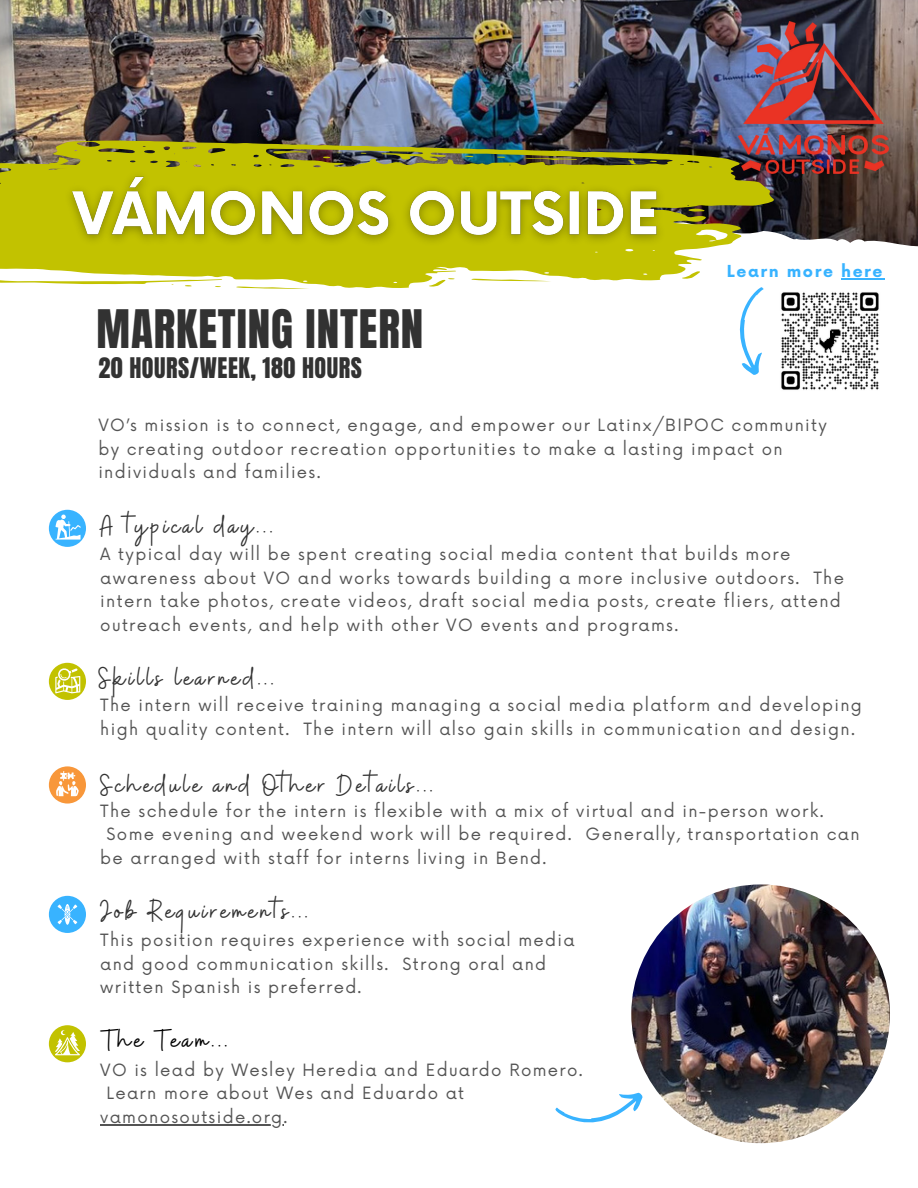
<style>
.page{position:relative;width:918px;height:1188px;background:#fff}
.page>*{position:absolute;margin:0;border:0;box-sizing:border-box;transform-origin:0 0}
.t1{font:45.15px "Anton";letter-spacing:.02em;color:#323232}
.t2{font:31.05px "Buffalo";letter-spacing:.1em;color:#323232}
.t3{font:31.05px "Buffalo";letter-spacing:.1em;color:#000}
.t4{font:24.15px "Anton";letter-spacing:.02em;color:#323232}
.t5{font:16.5px/23.7px "Now";letter-spacing:.08em;color:#545454}
.t6{font:700 16.2px "Now";letter-spacing:.1em;color:#38b3ff}
</style>
<div class="page">
<img style="left:0;top:0;width:918px;height:247px">
<img style="left:7px;top:137px;width:769px;height:144px">
<svg style="left:515px;top:279px;width:37px;height:3px"></svg>
<svg style="left:682px;top:271px;width:18px;height:8px"></svg>
<svg style="left:688px;top:208px;width:17px;height:4px"></svg>
<svg style="left:273px;top:151px;width:34px;height:4px"></svg>
<svg style="left:525px;top:157px;width:52px;height:4px"></svg>
<svg style="left:628px;top:160px;width:9px;height:3px"></svg>
<svg style="left:497px;top:156px;width:9px;height:2px"></svg>
<svg style="left:323px;top:156px;width:7px;height:2px"></svg>
<svg style="left:650px;top:160px;width:7px;height:2px"></svg>
<svg style="left:0;top:158px;width:515px;height:130px;fill:#c2c200"></svg>
<svg style="left:236px;top:286px;width:74px;height:3px"></svg>
<svg style="left:429px;top:278px;width:26px;height:9px"></svg>
<svg style="left:48px;top:157px;width:38px;height:17px"></svg>
<svg style="left:739px;top:287px;width:25px;height:88px"></svg>
<img style="left:738px;top:22px;width:150px;height:152px">
<img style="left:631px;top:884px;width:259px;height:259px;border-radius:50%">
<svg style="left:555px;top:1092px;width:88px;height:31px"></svg>
<img style="left:781px;top:292px;width:98px;height:98px">
<div style="left:49px;top:510px;width:37px;height:37px;background:#38b3ff;border-radius:50%"></div>
<svg style="left:55px;top:515px;width:26px;height:25px"></svg>
<div style="left:49px;top:663px;width:37px;height:37px;background:#c2c200;border-radius:50%"></div>
<svg style="left:55px;top:668px;width:25px;height:25px"></svg>
<div style="left:49px;top:766px;width:37px;height:38px;background:#f8973a;border-radius:50%"></div>
<svg style="left:56px;top:771px;width:23px;height:25px"></svg>
<div style="left:49px;top:896px;width:37px;height:37px;background:#38b3ff;border-radius:50%"></div>
<svg style="left:58px;top:904px;width:19px;height:21px"></svg>
<img style="left:58px;top:163px;width:616px;height:106px">
<hr style="left:841px;top:278px;width:43px;height:1px;background:#38b3ff">
<div style="left:49px;top:1025px;width:37px;height:37px;background:#c2c200;border-radius:50%"></div>
<svg style="left:55px;top:1029px;width:25px;height:26px"></svg>
<hr style="left:100px;top:1124px;width:184px;height:1px;background:#545454">
<h1 class="t1" style="left:96px;top:297px;width:328px">MARKETING INTERN</h1>
<p class="t6" style="left:727px;top:262px;width:157px">Learn more here</p>
<h3 class="t4" style="left:98px;top:350px;width:265px">20 HOURS/WEEK, 180 HOURS</h3>
<p class="t5" style="left:98px;top:414px;width:730px">VO’s mission is to connect, engage, and empower our Latinx/BIPOC community by creating outdoor recreation opportunities to make a lasting impact on individuals and families.</p>
<h2 class="t2" style="left:100px;top:506px;width:174px">A typical day...</h2>
<p class="t5" style="left:100px;top:543px;width:745px">A typical day will be spent creating social media content that builds more awareness about VO and works towards building a more inclusive outdoors. The intern take photos, create videos, draft social media posts, create fliers, attend outreach events, and help with other VO events and programs.</p>
<h2 class="t2" style="left:98px;top:658px;width:177px">Skills learned...</h2>
<p class="t5" style="left:100px;top:694px;width:763px">The intern will receive training managing a social media platform and developing high quality content. The intern will also gain skills in communication and design.</p>
<h2 class="t2" style="left:100px;top:765px;width:334px">Schedule and Other Details...</h2>
<p class="t5" style="left:100px;top:800px;width:725px">The schedule for the intern is flexible with a mix of virtual and in-person work.</p>
<p class="t5" style="left:107px;top:823px;width:755px">Some evening and weekend work will be required. Generally, transportation can</p>
<p class="t5" style="left:100px;top:847px;width:448px">be arranged with staff for interns living in Bend.</p>
<h2 class="t2" style="left:100px;top:891px;width:209px">Job Requirements...</h2>
<p class="t5" style="left:100px;top:929px;width:476px">This position requires experience with social media and good communication skills. Strong oral and written Spanish is preferred.</p>
<h2 class="t3" style="left:102px;top:1020px;width:127px">The Team...</h2>
<p class="t5" style="left:100px;top:1059px;width:484px">VO is lead by Wesley Heredia and Eduardo Romero.</p>
<p class="t5" style="left:107px;top:1082px;width:359px">Learn more about Wes and Eduardo at</p>
<p class="t5" style="left:100px;top:1106px;width:189px">vamonosoutside.org.</p>
</div>
